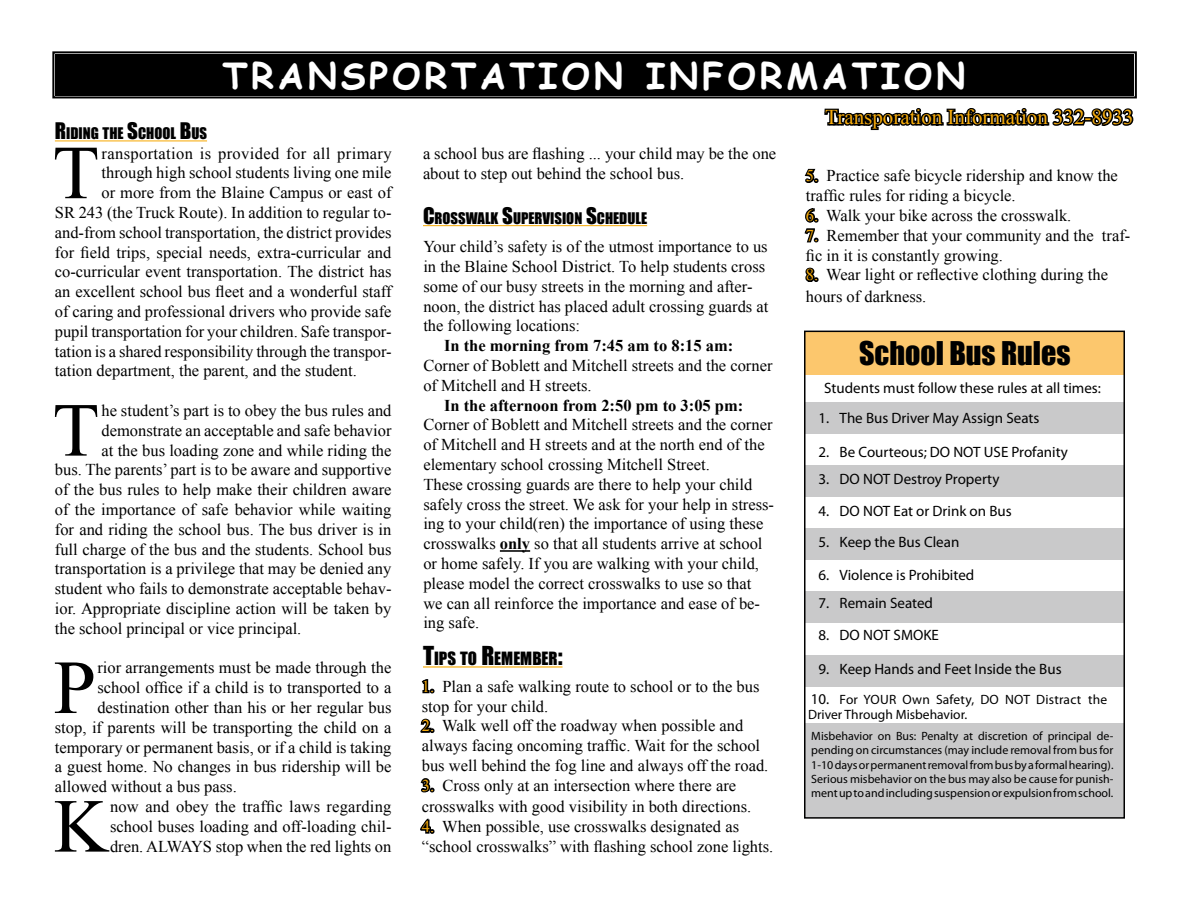
<style>
.page{position:relative;width:1188px;height:918px;background:#fff}
.page>*{position:absolute;margin:0;border:0;box-sizing:border-box;transform-origin:0 0}
.t1{font:76.35px "Times New Roman";color:#000}
.t2{font:700 36px "Comic Sans MS";letter-spacing:.1em;color:#fff}
.t3{font:30px "Impact";color:#000}
.t4{font:21px "Times New Roman";color:#f7ac0c}
.t5{font:16.8px "Impact";color:#000}
.t6{font:16.5px/19.8px "Times New Roman";color:#000}
.t7{font:700 16.5px "Times New Roman";color:#000}
.t8{font:16.5px "Times New Roman";letter-spacing:.02em;color:#000}
.t9{font:15px "Myriad Pro";color:#000}
.t10{font:14.7px "Impact";color:#000}
.t11{font:13.5px/15px "Myriad Pro";letter-spacing:.005em;color:#000}
.t12{font:12px/14.4px "Myriad Pro";color:#000;text-align:justify}
.s1{font-size:21px}
.s2{font-style:inherit}
.s3{font-weight:700}
.s4{font-size:24px}
.s5{color:#f7ac0c}
.s6{font-size:15px}
</style>
<div class="page">
<svg style="left:52px;top:51px;width:1085px;height:48px;background:#0b0b0b"></svg>
<div style="left:56px;top:55px;width:1077px;height:39px;border:2px solid #000"></div>
<hr style="left:55px;top:140px;width:152px;height:1px;background:#f7ac0c">
<hr style="left:423px;top:225px;width:224px;height:1px;background:#f7ac0c">
<hr style="left:500px;top:550px;width:30px;height:2px;background:#000">
<hr style="left:423px;top:666px;width:140px;height:2px;background:#f7ac0c">
<svg style="left:421px;top:679px;width:14px;height:15px"></svg>
<svg style="left:420px;top:718px;width:15px;height:15px"></svg>
<svg style="left:420px;top:778px;width:15px;height:15px"></svg>
<svg style="left:420px;top:818px;width:15px;height:16px"></svg>
<div style="left:805px;top:723px;width:320px;height:95px;background:#c9c9ca"></div>
<div style="left:805px;top:331px;width:320px;height:43px;background:#fcc76d"></div>
<div style="left:804px;top:655px;width:320px;height:32px;background:#c9c9ca"></div>
<div style="left:804px;top:591px;width:320px;height:32px;background:#c9c9ca"></div>
<div style="left:804px;top:529px;width:320px;height:31px;background:#c9c9ca"></div>
<div style="left:804px;top:465px;width:321px;height:32px;background:#c9c9ca"></div>
<div style="left:804px;top:402px;width:321px;height:32px;background:#c9c9ca"></div>
<div style="left:804px;top:331px;width:321px;height:488px;border:2px solid #000"></div>
<svg style="left:804px;top:168px;width:15px;height:15px"></svg>
<svg style="left:804px;top:208px;width:15px;height:35px"></svg>
<svg style="left:805px;top:267px;width:14px;height:15px"></svg>
<svg style="left:823px;top:95px;width:313px;height:36px"></svg>
<h2 class="t2" style="left:223px;top:49px;width:744px">TRANSPORTATION INFORMATION</h2>
<p class="t10" style="left:55px;top:122px;width:153px"><span class="s1">R</span>IDING THE <span class="s1">S</span>CHOOL <span class="s1">B</span>US</p>
<h1 class="t1" style="left:53px;top:121px;width:48px">T</h1>
<p class="t8" style="left:102px;top:142px;width:292px">ransportation is provided for all primary</p>
<p class="t6" style="left:102px;top:163px;width:292px">through high school students living one mile</p>
<p class="t6" style="left:102px;top:183px;width:291px">or more from the Blaine Campus or east of</p>
<p class="t6" style="left:55px;top:202px;width:338px">SR 243 (the Truck Route). In addition to regular to-</p>
<p class="t6" style="left:55px;top:222px;width:338px">and-from school transportation, the district provides</p>
<p class="t6" style="left:55px;top:242px;width:338px">for field trips, special needs, extra-curricular and</p>
<p class="t6" style="left:55px;top:262px;width:338px">co-curricular event transportation. The district has</p>
<p class="t6" style="left:55px;top:282px;width:338px">an excellent school bus fleet and a wonderful staff</p>
<p class="t6" style="left:55px;top:301px;width:338px">of caring and professional drivers who provide safe</p>
<p class="t6" style="left:55px;top:321px;width:338px">pupil transportation for your children. Safe transpor-</p>
<p class="t6" style="left:55px;top:341px;width:338px">tation is a shared responsibility through the transpor-</p>
<p class="t6" style="left:55px;top:361px;width:303px">tation department, the parent, and the student.</p>
<h1 class="t1" style="left:53px;top:379px;width:48px">T</h1>
<p class="t6" style="left:102px;top:400px;width:291px">he student’s part is to obey the bus rules and</p>
<p class="t6" style="left:102px;top:420px;width:291px">demonstrate an acceptable and safe behavior</p>
<p class="t6" style="left:102px;top:440px;width:292px">at the bus loading zone and while riding the</p>
<p class="t6" style="left:55px;top:460px;width:338px">bus. The parents’ part is to be aware and supportive</p>
<p class="t6" style="left:55px;top:480px;width:338px">of the bus rules to help make their children aware</p>
<p class="t6" style="left:55px;top:499px;width:338px">of the importance of safe behavior while waiting</p>
<p class="t6" style="left:55px;top:519px;width:338px">for and riding the school bus. The bus driver is in</p>
<p class="t6" style="left:55px;top:539px;width:338px">full charge of the bus and the students. School bus</p>
<p class="t6" style="left:55px;top:559px;width:338px">transportation is a privilege that may be denied any</p>
<p class="t6" style="left:55px;top:579px;width:338px">student who fails to demonstrate acceptable behav-</p>
<p class="t6" style="left:55px;top:598px;width:338px">ior. Appropriate discipline action will be taken by</p>
<p class="t6" style="left:55px;top:618px;width:248px">the school principal or vice principal.</p>
<h1 class="t1" style="left:54px;top:636px;width:44px">P</h1>
<p class="t6" style="left:97px;top:658px;width:296px">rior arrangements must be made through the</p>
<p class="t6" style="left:97px;top:678px;width:296px">school office if a child is to transported to a</p>
<p class="t6" style="left:97px;top:697px;width:296px">destination other than his or her regular bus</p>
<p class="t6" style="left:55px;top:717px;width:338px">stop, if parents will be transporting the child on a</p>
<p class="t6" style="left:55px;top:737px;width:338px">temporary or permanent basis, or if a child is taking</p>
<p class="t6" style="left:55px;top:757px;width:338px">a guest home. No changes in bus ridership will be</p>
<p class="t6" style="left:55px;top:777px;width:183px">allowed without a bus pass.</p>
<h1 class="t1" style="left:54px;top:775px;width:57px">K</h1>
<p class="t6" style="left:110px;top:796px;width:283px;text-align:justify">now and obey the traffic laws regarding school buses loading and off-loading chil&shy;dren. ALWAYS stop when the red lights on</p>
<p class="t6" style="left:423px;top:143px;width:355px">a school bus are flashing ... your child may be the one about to step out behind the school bus.</p>
<p class="t10" style="left:423px;top:206px;width:226px"><span class="s1">C</span>ROSSWALK <span class="s1">S</span>UPERVISION <span class="s1">S</span>CHEDULE</p>
<p class="t6" style="left:423px;top:237px;width:346px">Your child’s safety is of the utmost importance to us</p>
<p class="t6" style="left:423px;top:256px;width:343px">in the Blaine School District. To help students cross</p>
<p class="t6" style="left:423px;top:276px;width:331px">some of our busy streets in the morning and after-</p>
<p class="t6" style="left:423px;top:296px;width:347px">noon, the district has placed adult crossing guards at</p>
<p class="t6" style="left:423px;top:316px;width:158px">the following locations:</p>
<p class="t7" style="left:444px;top:334px;width:291px">In the morning from <span class="s2">7:45</span> am to <span class="s2">8:15</span> am:</p>
<p class="t6" style="left:423px;top:355px;width:351px">Corner of Boblett and Mitchell streets and the corner</p>
<p class="t6" style="left:423px;top:375px;width:170px">of Mitchell and H streets.</p>
<p class="t7" style="left:444px;top:394px;width:301px">In the afternoon from 2:50 pm to 3:05 pm:</p>
<p class="t6" style="left:423px;top:415px;width:352px">Corner of Boblett and Mitchell streets and the corner of Mitchell and H streets and at the north end of the elementary school crossing Mitchell Street.<br>These crossing guards are there to help your child safely cross the street. We ask for your help in stress&shy;ing to your child(ren) the importance of using these crosswalks <span class="s3">only</span> so that all students arrive at school or home safely. If you are walking with your child, please model the correct crosswalks to use so that we can all reinforce the importance and ease of be&shy;ing safe.</p>
<p class="t5" style="left:423px;top:645px;width:141px"><span class="s4">T</span>IPS TO <span class="s4">R</span>EMEMBER<span class="s4">:</span></p>
<p class="t6" style="left:422px;top:676px;width:339px"><span class="s5">1.</span> Plan a safe walking route to school or to the bus stop for your child.</p>
<p class="t6" style="left:422px;top:716px;width:348px"><span class="s5">2.</span> Walk well off the roadway when possible and always facing oncoming traffic. Wait for the school bus well behind the fog line and always off the road.</p>
<p class="t6" style="left:422px;top:774px;width:331px;line-height:21.6px"><span class="s5">3.</span> Cross only at an intersection where there are crosswalks with good visibility in both directions.</p>
<p class="t6" style="left:422px;top:816px;width:353px"><span class="s5">4.</span> When possible, use crosswalks designated as “school crosswalks” with flashing school zone lights.</p>
<p class="t4" style="left:825px;top:103px;width:310px">Transporation Information 332-8933</p>
<p class="t6" style="left:806px;top:166px;width:314px"><span class="s5">5.</span> Practice safe bicycle ridership and know the traffic rules for riding a bicycle.</p>
<p class="t6" style="left:806px;top:205px;width:267px"><span class="s5">6.</span> Walk your bike across the crosswalk.</p>
<p class="t6" style="left:806px;top:225px;width:326px"><span class="s5">7.</span> Remember that your community and the traf&shy;fic in it is constantly growing.</p>
<p class="t6" style="left:806px;top:264px;width:304px;line-height:21.6px"><span class="s5">8.</span> Wear light or reflective clothing during the hours of darkness.</p>
<h3 class="t3" style="left:859px;top:330px;width:213px">School Bus Rules</h3>
<p class="t9" style="left:824px;top:379px;width:278px">Students must follow these rules at all times:</p>
<p class="t9" style="left:818px;top:409px;width:223px">1. The Bus Driver May Assign Seats</p>
<p class="t9" style="left:818px;top:443px;width:251px">2. Be Courteous; DO NOT USE Profanity</p>
<p class="t9" style="left:818px;top:469px;width:182px">3. DO NOT Destroy Property</p>
<p class="t9" style="left:818px;top:502px;width:195px">4. DO NOT Eat or Drink on Bus</p>
<p class="t9" style="left:818px;top:532px;width:142px">5. Keep the Bus Clean</p>
<p class="t9" style="left:818px;top:566px;width:157px">6. Violence is Prohibited</p>
<p class="t9" style="left:818px;top:594px;width:116px">7. Remain Seated</p>
<p class="t9" style="left:818px;top:625px;width:122px">8. DO NOT SMOKE</p>
<p class="t9" style="left:818px;top:660px;width:245px">9. Keep Hands and Feet Inside the Bus</p>
<p class="t11" style="left:808px;top:692px;width:301px"><span class="s6">10.</span> For YOUR Own Safety, DO NOT Distract the<br>Driver Through Misbehavior.</p>
<p class="t12" style="left:811px;top:728px;width:304px">Misbehavior on Bus: Penalty at discretion of principal de&shy;pending on circumstances (may include removal from bus for 1-10 days or permanent removal from bus by a formal hearing).<br>Serious misbehavior on the bus may also be cause for punish&shy;ment up to and including suspension or expulsion from school.</p>
</div>
